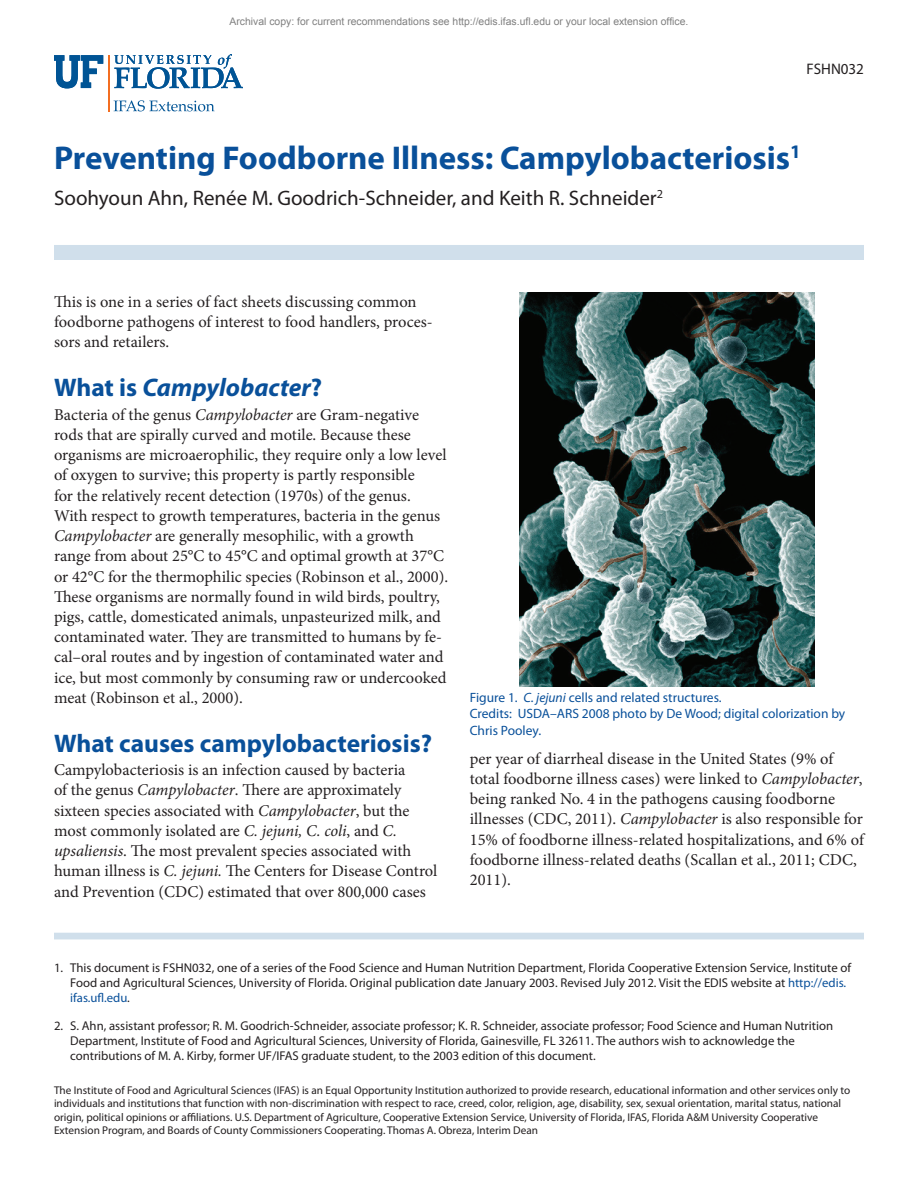
<style>
.page{position:relative;width:918px;height:1188px;background:#fff}
.page>*{position:absolute;margin:0;border:0;box-sizing:border-box;transform-origin:0 0}
.t1{font:700 33px "Myriad Pro";color:#09509a}
.t2{font:700 25.5px "Myriad Pro";color:#09509a}
.t3{font:italic 700 25.5px "Myriad Pro";color:#09509a}
.t4{font:21px "Myriad Pro";color:#231f20}
.t5{font:16.5px/20.2px "Minion Pro";color:#231f20}
.t6{font:15.3px "Myriad Pro";color:#231f20}
.t7{font:13.5px/16.5px "Myriad Pro";color:#09509a}
.t8{font:12.75px/15.3px "Myriad Pro";color:#231f20}
.t9{font:11.25px/13.5px "Myriad Pro";color:#231f20}
.t10{font:10.35px "Arial";color:#808080}
.s1{font-style:normal}
.s2{font-style:italic}
.s3{color:#09509a}
</style>
<div class="page">
<hr style="left:108px;top:55px;width:2px;height:56px;background:#f36e21">
<svg style="left:114px;top:54px;width:129px;height:35px"></svg>
<svg style="left:54px;top:55px;width:49px;height:33px"></svg>
<svg style="left:114px;top:100px;width:101px;height:11px"></svg>
<div style="left:54px;top:245px;width:810px;height:15px;background:#d0dfeb"></div>
<div style="left:54px;top:933px;width:810px;height:6px;background:#d0dfeb"></div>
<img style="left:519px;top:292px;width:296px;height:394px">
<p class="t10" style="left:230px;top:15px;width:460px">Archival copy: for current recommendations see http://edis.ifas.ufl.edu or your local extension office.</p>
<p class="t6" style="left:807px;top:60px;width:59px">FSHN032</p>
<h1 class="t1" style="left:54px;top:136px;width:748px">Preventing Foodborne Illness: Campylobacteriosis<sup>1</sup></h1>
<p class="t4" style="left:54px;top:185px;width:611px">Soohyoun Ahn, Renée M. Goodrich-Schneider, and Keith R. Schneider<sup>2</sup></p>
<p class="t5" style="left:54px;top:292px;width:380px">This is one in a series of fact sheets discussing common foodborne pathogens of interest to food handlers, proces&shy;sors and retailers.</p>
<h2 class="t3" style="left:54px;top:371px;width:270px"><span class="s1">What is</span> Campylobacter<span class="s1">?</span></h2>
<p class="t5" style="left:54px;top:404px;width:396px">Bacteria of the genus <span class="s2">Campylobacter</span> are Gram-negative rods that are spirally curved and motile. Because these organisms are microaerophilic, they require only a low level of oxygen to survive; this property is partly responsible<br>for the relatively recent detection (1970s) of the genus.<br>With respect to growth temperatures, bacteria in the genus <span class="s2">Campylobacter</span> are generally mesophilic, with a growth range from about 25°C to 45°C and optimal growth at 37°C or 42°C for the thermophilic species (Robinson et al., 2000).<br>These organisms are normally found in wild birds, poultry, pigs, cattle, domesticated animals, unpasteurized milk, and contaminated water. They are transmitted to humans by fe&shy;cal–oral routes and by ingestion of contaminated water and ice, but most commonly by consuming raw or undercooked meat (Robinson et al., 2000).</p>
<h2 class="t2" style="left:54px;top:726px;width:380px">What causes campylobacteriosis?</h2>
<p class="t5" style="left:54px;top:760px;width:385px">Campylobacteriosis is an infection caused by bacteria<br>of the genus <span class="s2">Campylobacter</span>. There are approximately sixteen species associated with <span class="s2">Campylobacter</span>, but the most commonly isolated are <span class="s2">C. jejuni, C. coli</span>, and <span class="s2">C. upsaliensis</span>. The most prevalent species associated with human illness is <span class="s2">C. jejuni.</span> The Centers for Disease Control and Prevention (CDC) estimated that over 800,000 cases</p>
<p class="t5" style="left:470px;top:748px;width:396px">per year of diarrheal disease in the United States (9% of total foodborne illness cases) were linked to <span class="s2">Campylobacter</span>, being ranked No. 4 in the pathogens causing foodborne illnesses (CDC, 2011). <span class="s2">Campylobacter</span> is also responsible for 15% of foodborne illness-related hospitalizations, and 6% of foodborne illness-related deaths (Scallan et al., 2011; CDC, 2011).</p>
<p class="t7" style="left:470px;top:689px;width:377px">Figure 1. <span class="s2">C. jejuni</span> cells and related structures.<br>Credits: USDA–ARS 2008 photo by De Wood; digital colorization by<br>Chris Pooley.</p>
<p class="t8" style="left:70px;top:960px;width:782px;text-indent:-16px">1. This document is FSHN032, one of a series of the Food Science and Human Nutrition Department, Florida Cooperative Extension Service, Institute of<br>Food and Agricultural Sciences, University of Florida. Original publication date January 2003. Revised July 2012. Visit the EDIS website at <span class="s3">http://edis. ifas.ufl.edu</span>.</p>
<p class="t8" style="left:70px;top:1017px;width:764px;text-indent:-16px">2. S. Ahn, assistant professor; R. M. Goodrich-Schneider, associate professor; K. R. Schneider, associate professor; Food Science and Human Nutrition<br>Department, Institute of Food and Agricultural Sciences, University of Florida, Gainesville, FL 32611. The authors wish to acknowledge the contributions of M. A. Kirby, former UF/IFAS graduate student, to the 2003 edition of this document.</p>
<p class="t9" style="left:54px;top:1083px;width:798px">The Institute of Food and Agricultural Sciences (IFAS) is an Equal Opportunity Institution authorized to provide research, educational information and other services only to individuals and institutions that function with non-discrimination with respect to race, creed, color, religion, age, disability, sex, sexual orientation, marital status, national origin, political opinions or affiliations. U.S. Department of Agriculture, Cooperative Extension Service, University of Florida, IFAS, Florida A&amp;M University Cooperative Extension Program, and Boards of County Commissioners Cooperating. Thomas A. Obreza, Interim Dean</p>
</div>
